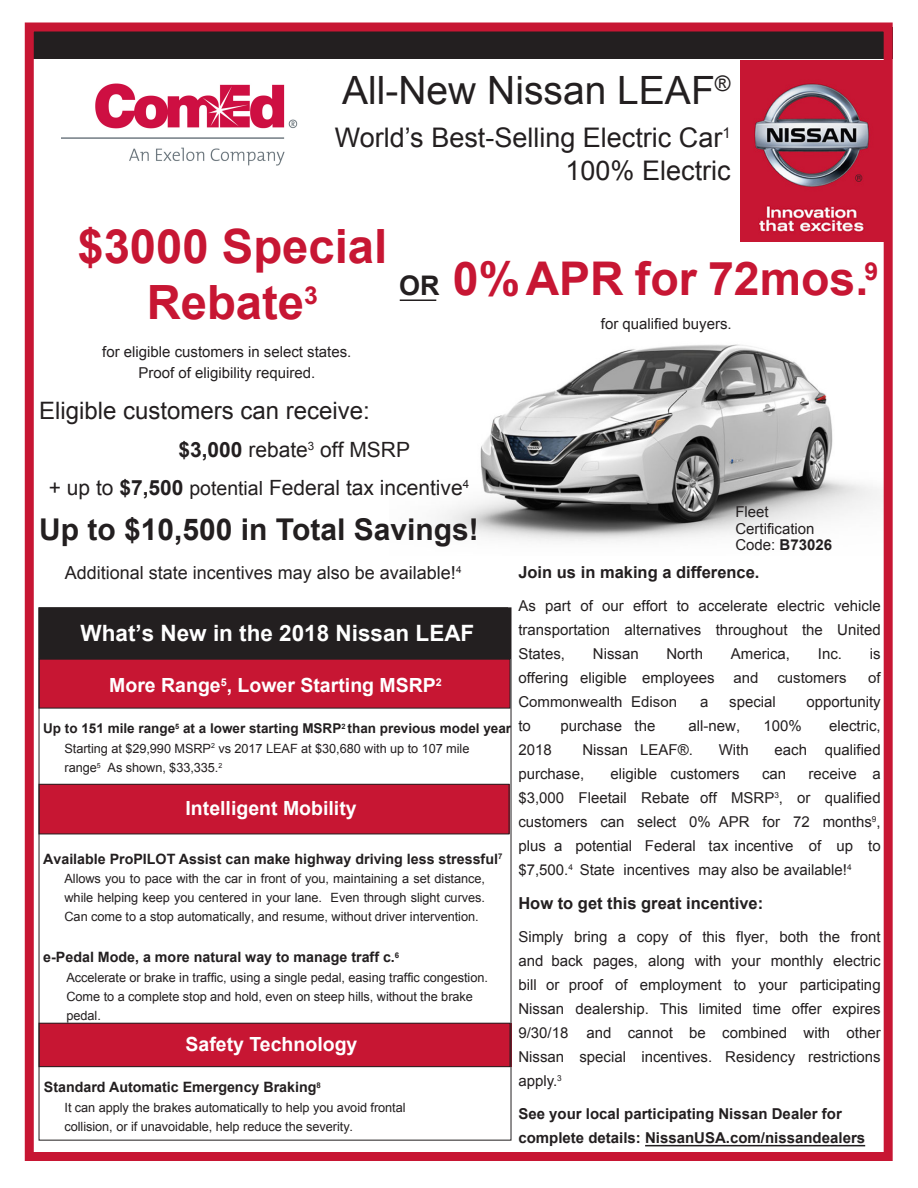
<style>
.page{position:relative;width:918px;height:1188px;background:#fff}
.page>*{position:absolute;margin:0;border:0;box-sizing:border-box;transform-origin:0 0}
.Offer-H3{font:700 47.25px/56.2px "Arial";color:#c71633;text-align:center}
.Offer-H3-2{font:700 46.5px "Arial";color:#c71633}
.t1{font:39px "Arial";color:#231f20}
.Offer_info{font:700 30px "Arial";color:#231f20}
.t2{font:27px "Arial";color:#231f20}
.Offer_info-2{font:24px "Arial";color:#231f20}
.t3{font:700 22.5px "Arial";color:#fff}
.Offer_info-3{font:21px/37.5px "Arial";color:#231f20}
.t4{font:700 19.5px "Arial";color:#fff}
.Offer_info-4{font:18px "Arial";color:#231f20}
.call_to_action{font:700 16.5px "Arial";color:#231f20}
.call_to_action-2{font:15px/24px "Arial";color:#231f20;text-align:justify}
.call_to_action-3{font:700 15px/24px "Arial";color:#231f20}
.Offer_small_print{font:15px/21px "Arial";color:#231f20;text-align:center}
.New_subhead{font:700 14.25px "Arial";color:#231f20}
.t5{font:700 13.5px "Arial";color:#231f20}
.New_body{font:12.75px/19.2px "Arial";letter-spacing:-.005em;color:#231f20}
.s1{font-size:27px;color:#231f20}
.s2{font-weight:700}
.s3{font-size:19.5px}
</style>
<div class="page">
<div style="left:39px;top:659px;width:470px;height:49px;background:#c71633"></div>
<div style="left:39px;top:659px;width:471px;height:49px;border:1px solid #231f20"></div>
<div style="left:39px;top:608px;width:471px;height:50px;background:#231f20"></div>
<div style="left:39px;top:608px;width:469px;height:51px;border:1px solid #231f20"></div>
<div style="left:39px;top:784px;width:470px;height:50px;background:#c71633"></div>
<div style="left:39px;top:784px;width:470px;height:50px;border:1px solid #231f20"></div>
<div style="left:39px;top:1023px;width:472px;height:44px;background:#c71633"></div>
<div style="left:39px;top:1023px;width:471px;height:44px;border:1px solid #231f20"></div>
<img style="left:741px;top:61px;width:142px;height:180px">
<div style="left:29px;top:27px;width:864px;height:31px;background:#231f20"></div>
<img style="left:442px;top:344px;width:441px;height:198px">
<div style="left:25px;top:22px;width:868px;height:1139px;border:9px solid #c71633"></div>
<hr style="left:400px;top:299px;width:36px;height:2px;background:#231f20">
<hr style="left:645px;top:1145px;width:220px;height:1px;background:#231f20">
<img style="left:62px;top:83px;width:236px;height:83px">
<h1 class="t1" style="left:342px;top:65px;width:390px">All-New Nissan LEAF<sup>®</sup></h1>
<h2 class="t2" style="left:335px;top:120px;width:397px">World’s Best-Selling Electric Car<sup>1</sup></h2>
<h2 class="t2" style="left:566px;top:153px;width:167px">100% Electric</h2>
<h3 class="Offer-H3" style="left:77px;top:220px;width:311px">$3000 Special<br>Rebate<sup>3</sup></h3>
<p class="Offer_small_print" style="left:102px;top:342px;width:251px">for eligible customers in select states.<br>Proof of eligibility required.</p>
<h3 class="Offer-H3-2" style="left:399px;top:248px;width:481px"><span class="s1">OR</span> 0% APR for 72mos.<sup>9</sup></h3>
<p class="Offer_small_print" style="left:601px;top:313px;width:132px">for qualified buyers.</p>
<p class="Offer_info-2" style="left:39px;top:394px;width:332px">Eligible customers can receive:</p>
<p class="Offer_info-3" style="left:49px;top:431px;width:422px;text-indent:130px"><span class="s2">$3,000</span> rebate<sup>3</sup> off MSRP<br>+ up to <span class="s2">$7,500</span> <span class="s3">potential</span> Federal tax incentive<sup>4</sup></p>
<p class="Offer_info" style="left:39px;top:509px;width:441px">Up to $10,500 in Total Savings!</p>
<p class="Offer_info-4" style="left:65px;top:561px;width:398px">Additional state incentives may also be available!<sup>4</sup></p>
<p class="call_to_action-2" style="left:735px;top:504px;width:98px;line-height:16.2px;text-align:left">Fleet<br>Certification<br>Code: <span class="s2">B73026</span></p>
<p class="call_to_action" style="left:518px;top:562px;width:243px">Join us in making a difference.</p>
<p class="call_to_action-2" style="left:518px;top:594px;width:364px">As part of our effort to accelerate electric vehicle transportation alternatives throughout the United States,</p>
<h4 class="t3" style="left:81px;top:619px;width:395px">What’s New in the 2018 Nissan LEAF</h4>
<h5 class="t4" style="left:109px;top:672px;width:334px">More Range<sup>5</sup>, Lower Starting MSRP<sup>2</sup></h5>
<p class="t5" style="left:43px;top:720px;width:469px">Up to 151 mile range<sup>5</sup> at a lower starting MSRP<sup>2</sup> than previous model year</p>
<p class="New_body" style="left:65px;top:739px;width:406px">Starting at $29,990 MSRP<sup>2</sup> vs 2017 LEAF at $30,680 with up to 107 mile range<sup>5</sup> As shown, $33,335.<sup>2</sup></p>
<h5 class="t4" style="left:186px;top:795px;width:173px">Intelligent Mobility</h5>
<p class="New_subhead" style="left:43px;top:849px;width:461px">Available ProPILOT Assist can make highway driving less stressful<sup>7</sup></p>
<p class="New_body" style="left:65px;top:869px;width:422px;text-align:justify">Allows you to pace with the car in front of you, maintaining a set distance, while helping keep you centered in your lane. Even through slight curves.<br>Can come to a stop automatically, and resume, without driver intervention.</p>
<p class="New_subhead" style="left:43px;top:948px;width:357px">e-Pedal Mode, a more natural way to manage traff c.<sup>6</sup></p>
<p class="New_body" style="left:66px;top:968px;width:423px">Accelerate or brake in traffic, using a single pedal, easing traffic congestion.<br>Come to a complete stop and hold, even on steep hills, without the brake pedal.</p>
<h5 class="t4" style="left:186px;top:1031px;width:173px">Safety Technology</h5>
<p class="New_subhead" style="left:44px;top:1078px;width:279px">Standard Automatic Emergency Braking<sup>8</sup></p>
<p class="New_body" style="left:65px;top:1098px;width:343px">It can apply the brakes automatically to help you avoid frontal collision, or if unavoidable, help reduce the severity.</p>
<p class="call_to_action-2" style="left:593px;top:642px;width:47px">Nissan</p>
<p class="call_to_action-2" style="left:666px;top:642px;width:38px">North</p>
<p class="call_to_action-2" style="left:731px;top:642px;width:61px">America,</p>
<p class="call_to_action-2" style="left:818px;top:642px;width:26px">Inc.</p>
<p class="call_to_action-2" style="left:870px;top:642px;width:12px">is</p>
<p class="call_to_action-2" style="left:518px;top:666px;width:198px">offering eligible employees</p>
<p class="call_to_action-2" style="left:734px;top:666px;width:27px">and</p>
<p class="call_to_action-2" style="left:777px;top:666px;width:71px">customers</p>
<p class="call_to_action-2" style="left:868px;top:666px;width:14px">of</p>
<p class="call_to_action-2" style="left:518px;top:690px;width:160px">Commonwealth Edison</p>
<p class="call_to_action-2" style="left:700px;top:690px;width:10px">a</p>
<p class="call_to_action-2" style="left:729px;top:690px;width:48px">special</p>
<p class="call_to_action-2" style="left:806px;top:690px;width:76px">opportunity</p>
<p class="call_to_action-2" style="left:518px;top:714px;width:14px">to</p>
<p class="call_to_action-2" style="left:560px;top:714px;width:97px">purchase the</p>
<p class="call_to_action-2" style="left:689px;top:714px;width:53px">all-new,</p>
<p class="call_to_action-2" style="left:764px;top:714px;width:40px">100%</p>
<p class="call_to_action-2" style="left:829px;top:714px;width:53px">electric,</p>
<p class="call_to_action-2" style="left:518px;top:738px;width:35px">2018</p>
<p class="call_to_action-2" style="left:582px;top:738px;width:112px">Nissan LEAF®.</p>
<p class="call_to_action-2" style="left:719px;top:738px;width:31px">With</p>
<p class="call_to_action-2" style="left:774px;top:738px;width:108px">each qualified</p>
<p class="call_to_action-2" style="left:518px;top:762px;width:67px">purchase,</p>
<p class="call_to_action-2" style="left:610px;top:762px;width:131px">eligible customers</p>
<p class="call_to_action-2" style="left:762px;top:762px;width:26px">can</p>
<p class="call_to_action-2" style="left:518px;top:762px;width:364px;text-indent:290px">receive a $3,000 Fleetail Rebate off MSRP<sup>3</sup>, or qualified customers can select 0% APR for 72 months<sup>9</sup>, plus a potential Federal tax incentive of up to $7,500.<sup>4</sup> State incentives may also be available!<sup>4</sup></p>
<p class="call_to_action" style="left:518px;top:892px;width:246px">How to get this great incentive:</p>
<p class="call_to_action-2" style="left:518px;top:925px;width:364px">Simply bring a copy of this flyer, both the front and back pages, along with your monthly electric bill or proof of employment to your participating Nissan dealership. This limited time offer expires 9/30/18 and cannot be combined with other Nissan special incentives. Residency restrictions apply.<sup>3</sup></p>
<p class="call_to_action-3" style="left:518px;top:1102px;width:348px">See your local participating Nissan Dealer for complete details: NissanUSA.com/nissandealers</p>
</div>
